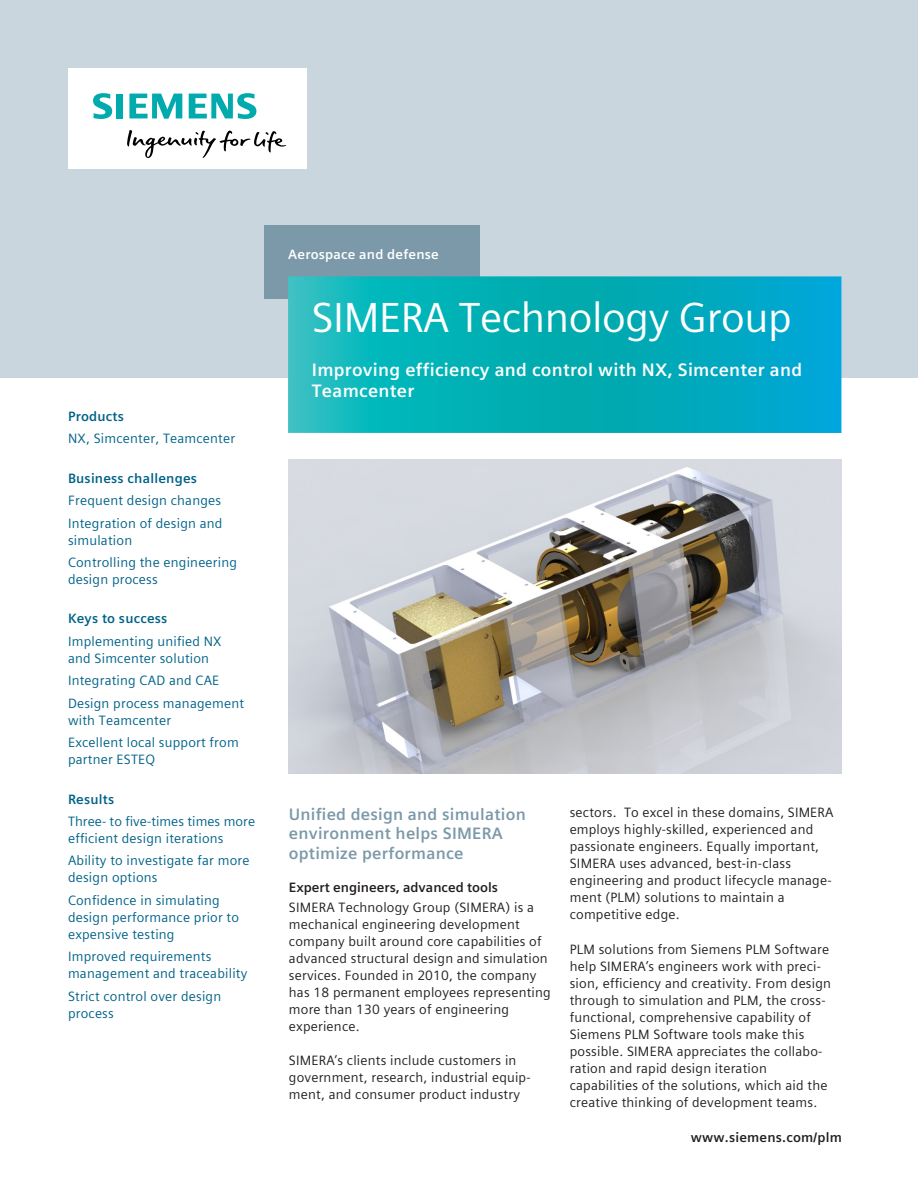
<style>
.page{position:relative;width:918px;height:1188px;background:#fff}
.page>*{position:absolute;margin:0;border:0;box-sizing:border-box;transform-origin:0 0}
.Headline__28pt{font:42px "Siemens Sans Global";letter-spacing:-.01em;color:#fff}
.Subhead__12pt{font:700 18px/21.6px "Siemens Sans Global";letter-spacing:.015em;color:#fff}
.Body_lead-in_text{font:700 16.5px/19.8px "Siemens Sans Global";letter-spacing:.015em;color:#7b99a9}
.Body_text{font:13.5px/17px "Siemens Sans Global";letter-spacing:.015em;color:#231f20}
.Side_bar_text{font:13.5px/17px "Siemens Sans Global";letter-spacing:.015em;color:#006288}
.Side_bar_head{font:700 13.5px "Siemens Sans Global";letter-spacing:.015em;color:#006288}
.Body_subhead{font:700 13.5px "Siemens Sans Global";color:#231f20}
.cover_url{font:700 13.5px "Siemens Sans Global";letter-spacing:.015em;color:#231f20}
.Industry_panel{font:700 13.5px "Siemens Sans Global";letter-spacing:.015em;color:#fff}
</style>
<div class="page">
<div style="left:0;top:0;width:918px;height:377px;background:#c9d6de"></div>
<div style="left:68px;top:68px;width:238px;height:101px;background:#fff"></div>
<svg style="left:127px;top:130px;width:159px;height:28px"></svg>
<svg style="left:93px;top:93px;width:30px;height:26px"></svg>
<svg style="left:129px;top:94px;width:53px;height:25px"></svg>
<svg style="left:189px;top:93px;width:67px;height:26px"></svg>
<div style="left:264px;top:225px;width:216px;height:74px;background:#7b99a9"></div>
<svg style="left:288px;top:276px;width:553px;height:157px;background:#06aebc"></svg>
<img style="left:289px;top:459px;width:552px;height:315px">
<p class="Side_bar_head" style="left:68px;top:406px;width:57px">Products</p>
<p class="Side_bar_text" style="left:68px;top:430px;width:169px">NX, Simcenter, Teamcenter</p>
<p class="Side_bar_head" style="left:68px;top:468px;width:131px">Business challenges</p>
<p class="Side_bar_text" style="left:68px;top:492px;width:155px">Frequent design changes</p>
<p class="Side_bar_text" style="left:68px;top:515px;width:156px">Integration of design and simulation</p>
<p class="Side_bar_text" style="left:68px;top:554px;width:171px">Controlling the engineering design process</p>
<p class="Side_bar_head" style="left:68px;top:608px;width:101px">Keys to success</p>
<p class="Side_bar_text" style="left:68px;top:633px;width:155px">Implementing unified NX and Simcenter solution</p>
<p class="Side_bar_text" style="left:68px;top:672px;width:153px">Integrating CAD and CAE</p>
<p class="Side_bar_text" style="left:68px;top:695px;width:178px">Design process management with Teamcenter</p>
<p class="Side_bar_text" style="left:68px;top:734px;width:172px">Excellent local support from partner ESTEQ</p>
<p class="Side_bar_head" style="left:68px;top:789px;width:48px">Results</p>
<p class="Side_bar_text" style="left:68px;top:813px;width:189px">Three- to five-times times more efficient design iterations</p>
<p class="Side_bar_text" style="left:68px;top:852px;width:183px">Ability to investigate far more design options</p>
<p class="Side_bar_text" style="left:68px;top:892px;width:173px">Confidence in simulating design performance prior to expensive testing</p>
<p class="Side_bar_text" style="left:68px;top:948px;width:181px">Improved requirements management and traceability</p>
<p class="Side_bar_text" style="left:68px;top:988px;width:155px">Strict control over design process</p>
<p class="Industry_panel" style="left:288px;top:243px;width:152px">Aerospace and defense</p>
<p class="Headline__28pt" style="left:312px;top:286px;width:481px">SIMERA Technology Group</p>
<p class="Subhead__12pt" style="left:312px;top:359px;width:492px">Improving efficiency and control with NX, Simcenter and<br>Teamcenter</p>
<p class="Body_lead-in_text" style="left:289px;top:804px;width:238px">Unified design and simulation environment helps SIMERA optimize performance</p>
<p class="Body_subhead" style="left:289px;top:877px;width:211px">Expert engineers, advanced tools</p>
<p class="Body_text" style="left:289px;top:899px;width:263px">SIMERA Technology Group (SIMERA) is a mechanical engineering development company built around core capabilities of advanced structural design and simulation services. Founded in 2010, the company has 18 permanent employees representing more than 130 years of engineering experience.</p>
<p class="Body_text" style="left:289px;top:1052px;width:243px">SIMERA’s clients include customers in government, research, industrial equip&shy;ment, and consumer product industry</p>
<p class="Body_text" style="left:570px;top:804px;width:265px">sectors. To excel in these domains, SIMERA employs highly-skilled, experienced and passionate engineers. Equally important, SIMERA uses advanced, best-in-class engineering and product lifecycle manage&shy;ment (PLM) solutions to maintain a competitive edge.</p>
<p class="Body_text" style="left:570px;top:940px;width:263px">PLM solutions from Siemens PLM Software help SIMERA’s engineers work with preci&shy;sion, efficiency and creativity. From design through to simulation and PLM, the cross&shy;functional, comprehensive capability of Siemens PLM Software tools make this possible. SIMERA appreciates the collabo&shy;ration and rapid design iteration capabilities of the solutions, which aid the creative thinking of development teams.</p>
<p class="cover_url" style="left:691px;top:1127px;width:153px">www.siemens.com/plm</p>
</div>
